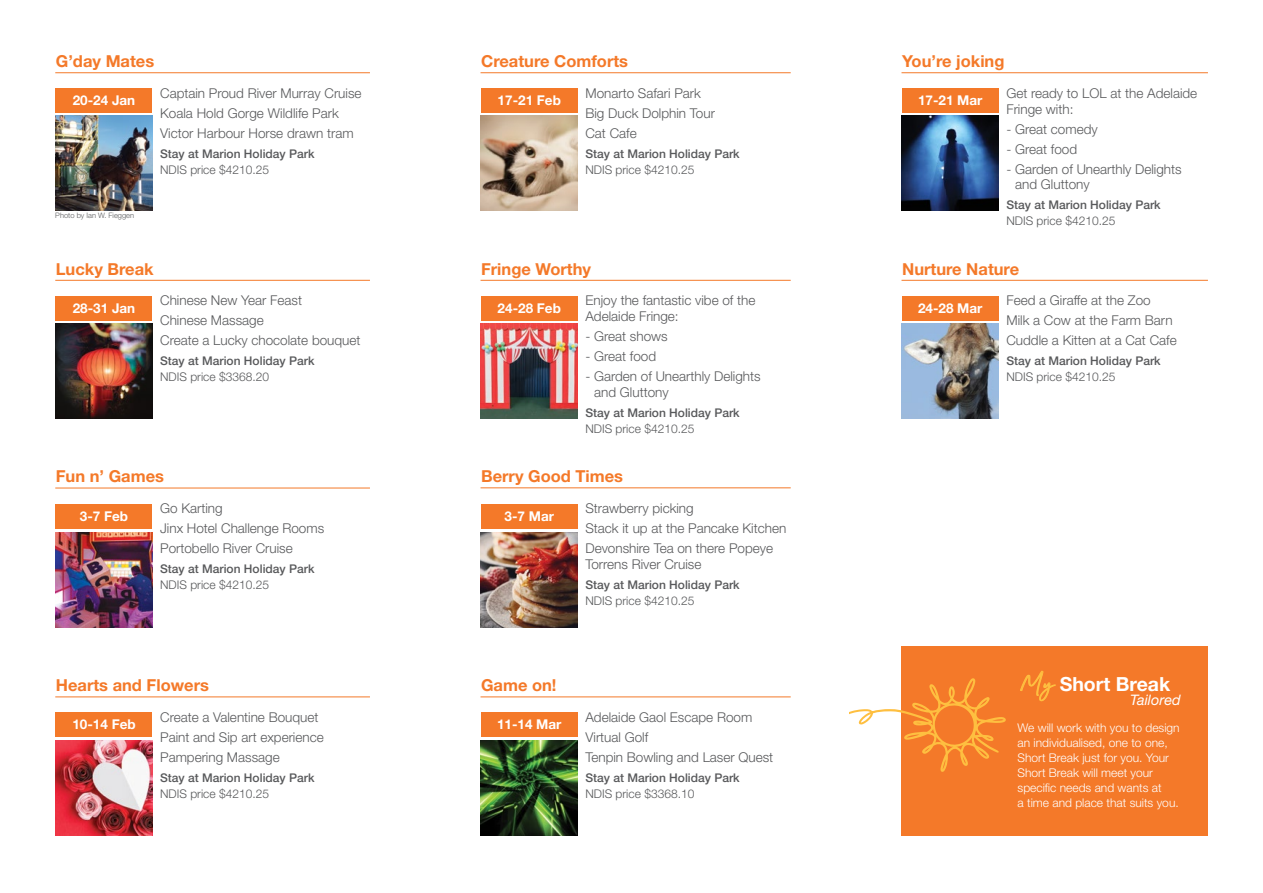
<style>
.page{position:relative;width:1263px;height:893px;background:#fff}
.page>*{position:absolute;margin:0;border:0;box-sizing:border-box;transform-origin:0 0}
.t1{font:700 19.5px "Helvetica Neue LT Std";color:#fff}
.t2{font:700 16.5px "Helvetica Neue LT Std";color:#f47929}
.t3{font:italic 14.55px "Helvetica Neue LT Std";color:#fff}
.t4{font:300 13.5px/20px "Helvetica Neue LT Std";color:#58595b}
.t5{font:700 13.5px "Helvetica Neue LT Std";color:#fff}
.t6{font:500 12px "Helvetica Neue LT Std";color:#58595b}
.t7{font:300 12px "Helvetica Neue LT Std";color:#58595b}
.t8{font:300 12px/15px "Helvetica Neue LT Std";color:#fff}
.t9{font:300 7.5px "Helvetica Neue LT Std";color:#58595b}
.s1{font-family:"Beyond Infinity";font-weight:400;font-size:30.6px;color:#febf40}
</style>
<div class="page">
<div style="left:901px;top:646px;width:307px;height:190px;background:#f47929"></div>
<img style="left:55px;top:116px;width:97px;height:95px">
<div style="left:55px;top:88px;width:97px;height:25px;background:#f47929"></div>
<hr style="left:55px;top:72px;width:315px;height:1px;background:#f47929">
<img style="left:480px;top:116px;width:97px;height:95px">
<div style="left:480px;top:88px;width:97px;height:25px;background:#f47929"></div>
<hr style="left:480px;top:72px;width:311px;height:1px;background:#f47929">
<img style="left:55px;top:324px;width:97px;height:95px">
<div style="left:55px;top:296px;width:97px;height:25px;background:#f47929"></div>
<hr style="left:55px;top:280px;width:315px;height:1px;background:#f47929">
<img style="left:480px;top:324px;width:97px;height:95px">
<div style="left:480px;top:296px;width:97px;height:25px;background:#f47929"></div>
<hr style="left:480px;top:280px;width:311px;height:1px;background:#f47929">
<img style="left:55px;top:532px;width:97px;height:95px">
<div style="left:55px;top:504px;width:97px;height:25px;background:#f47929"></div>
<hr style="left:55px;top:488px;width:315px;height:1px;background:#f47929">
<img style="left:480px;top:532px;width:97px;height:95px">
<div style="left:480px;top:504px;width:97px;height:25px;background:#f47929"></div>
<hr style="left:480px;top:488px;width:311px;height:1px;background:#f47929">
<img style="left:55px;top:741px;width:97px;height:94px">
<div style="left:55px;top:712px;width:97px;height:25px;background:#f47929"></div>
<hr style="left:55px;top:697px;width:315px;height:1px;background:#f47929">
<img style="left:480px;top:741px;width:97px;height:94px">
<div style="left:480px;top:712px;width:97px;height:25px;background:#f47929"></div>
<hr style="left:480px;top:697px;width:311px;height:1px;background:#f47929">
<img style="left:901px;top:116px;width:97px;height:95px">
<div style="left:901px;top:88px;width:97px;height:25px;background:#f47929"></div>
<hr style="left:901px;top:72px;width:307px;height:1px;background:#f47929">
<img style="left:901px;top:324px;width:97px;height:95px">
<div style="left:901px;top:296px;width:97px;height:25px;background:#f47929"></div>
<hr style="left:901px;top:280px;width:307px;height:1px;background:#f47929">
<svg style="left:849px;top:678px;width:157px;height:94px"></svg>
<p class="t2" style="left:56px;top:51px;width:100px">G’day Mates</p>
<p class="t2" style="left:481px;top:51px;width:148px">Creature Comforts</p>
<p class="t2" style="left:902px;top:51px;width:104px">You’re joking</p>
<p class="t5" style="left:73px;top:92px;width:64px">20-24 Jan</p>
<p class="t9" style="left:55px;top:211px;width:80px">Photo by Ian W. Fieggen</p>
<p class="t4" style="left:160px;top:83px;width:203px">Captain Proud River Murray Cruise<br>Koala Hold Gorge Wildlife Park<br>Victor Harbour Horse drawn tram</p>
<p class="t6" style="left:160px;top:146px;width:156px">Stay at Marion Holiday Park</p>
<p class="t7" style="left:160px;top:162px;width:110px">NDIS price $4210.25</p>
<p class="t5" style="left:498px;top:92px;width:65px">17-21 Feb</p>
<p class="t4" style="left:585px;top:83px;width:131px">Monarto Safari Park<br>Big Duck Dolphin Tour<br>Cat Cafe</p>
<p class="t6" style="left:585px;top:146px;width:156px">Stay at Marion Holiday Park</p>
<p class="t7" style="left:585px;top:162px;width:110px">NDIS price $4210.25</p>
<p class="t5" style="left:918px;top:92px;width:66px">17-21 Mar</p>
<p class="t4" style="left:1006px;top:85px;width:192px;line-height:15.8px">Get ready to LOL at the Adelaide<br>Fringe with:</p>
<p class="t4" style="left:1006px;top:119px;width:93px">- Great comedy</p>
<p class="t4" style="left:1006px;top:139px;width:72px">- Great food</p>
<p class="t4" style="left:1015px;top:161px;width:168px;line-height:15.8px;text-indent:-9px">- Garden of Unearthly Delights and Gluttony</p>
<p class="t6" style="left:1006px;top:198px;width:156px">Stay at Marion Holiday Park</p>
<p class="t7" style="left:1006px;top:213px;width:110px">NDIS price $4210.25</p>
<p class="t2" style="left:56px;top:259px;width:99px">Lucky Break</p>
<p class="t2" style="left:481px;top:259px;width:112px">Fringe Worthy</p>
<p class="t2" style="left:902px;top:259px;width:119px">Nurture Nature</p>
<p class="t5" style="left:73px;top:299px;width:64px">28-31 Jan</p>
<p class="t4" style="left:160px;top:290px;width:202px">Chinese New Year Feast<br>Chinese Massage<br>Create a Lucky chocolate bouquet</p>
<p class="t6" style="left:160px;top:354px;width:156px">Stay at Marion Holiday Park</p>
<p class="t7" style="left:160px;top:369px;width:110px">NDIS price $3368.20</p>
<p class="t5" style="left:498px;top:299px;width:65px">24-28 Feb</p>
<p class="t4" style="left:585px;top:292px;width:172px;line-height:15.8px">Enjoy the fantastic vibe of the<br>Adelaide Fringe:</p>
<p class="t4" style="left:585px;top:326px;width:84px">- Great shows</p>
<p class="t4" style="left:585px;top:346px;width:72px">- Great food</p>
<p class="t4" style="left:594px;top:368px;width:168px;line-height:15.8px;text-indent:-9px">- Garden of Unearthly Delights and Gluttony</p>
<p class="t6" style="left:585px;top:405px;width:156px">Stay at Marion Holiday Park</p>
<p class="t7" style="left:585px;top:421px;width:110px">NDIS price $4210.25</p>
<p class="t5" style="left:918px;top:299px;width:66px">24-28 Mar</p>
<p class="t4" style="left:1006px;top:290px;width:172px">Feed a Giraffe at the Zoo<br>Milk a Cow at the Farm Barn<br>Cuddle a Kitten at a Cat Cafe</p>
<p class="t6" style="left:1006px;top:354px;width:156px">Stay at Marion Holiday Park</p>
<p class="t7" style="left:1006px;top:369px;width:110px">NDIS price $4210.25</p>
<p class="t2" style="left:56px;top:466px;width:110px">Fun n’ Games</p>
<p class="t2" style="left:481px;top:466px;width:144px">Berry Good Times</p>
<p class="t5" style="left:80px;top:507px;width:50px">3-7 Feb</p>
<p class="t4" style="left:160px;top:498px;width:166px">Go Karting<br>Jinx Hotel Challenge Rooms<br>Portobello River Cruise</p>
<p class="t6" style="left:160px;top:562px;width:156px">Stay at Marion Holiday Park</p>
<p class="t7" style="left:160px;top:578px;width:110px">NDIS price $4210.25</p>
<p class="t5" style="left:504px;top:507px;width:51px">3-7 Mar</p>
<p class="t4" style="left:585px;top:498px;width:202px">Strawberry picking<br>Stack it up at the Pancake Kitchen<br>Devonshire Tea on there Popeye</p>
<p class="t4" style="left:585px;top:554px;width:118px">Torrens River Cruise</p>
<p class="t6" style="left:585px;top:578px;width:156px">Stay at Marion Holiday Park</p>
<p class="t7" style="left:585px;top:593px;width:110px">NDIS price $4210.25</p>
<p class="t2" style="left:56px;top:675px;width:155px">Hearts and Flowers</p>
<p class="t2" style="left:481px;top:675px;width:77px">Game on!</p>
<h1 class="t1" style="left:1020px;top:671px;width:151px"><span class="s1">My</span> Short Break</h1>
<p class="t3" style="left:1130px;top:691px;width:52px">Tailored</p>
<p class="t5" style="left:72px;top:716px;width:65px">10-14 Feb</p>
<p class="t4" style="left:160px;top:707px;width:165px">Create a Valentine Bouquet<br>Paint and Sip art experience<br>Pampering Massage</p>
<p class="t6" style="left:160px;top:770px;width:156px">Stay at Marion Holiday Park</p>
<p class="t7" style="left:160px;top:786px;width:110px">NDIS price $4210.25</p>
<p class="t5" style="left:497px;top:716px;width:66px">11-14 Mar</p>
<p class="t4" style="left:585px;top:707px;width:189px">Adelaide Gaol Escape Room<br>Virtual Golf<br>Tenpin Bowling and Laser Quest</p>
<p class="t6" style="left:585px;top:770px;width:156px">Stay at Marion Holiday Park</p>
<p class="t7" style="left:585px;top:786px;width:110px">NDIS price $3368.10</p>
<p class="t8" style="left:1017px;top:720px;width:164px">We will work with you to design an individualised, one to one,<br>Short Break just for you. Your<br>Short Break will meet your specific needs and wants at<br>a time and place that suits you.</p>
</div>
